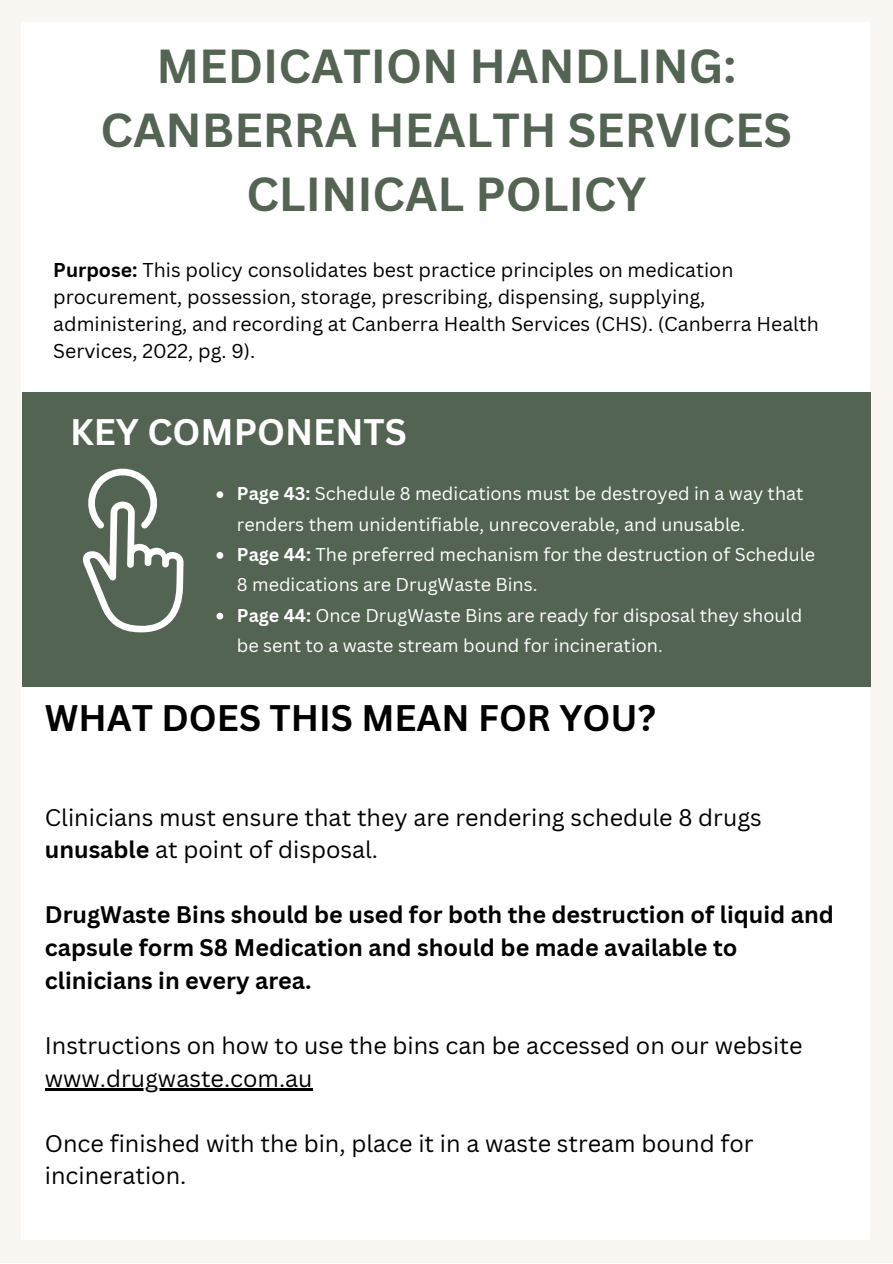
<style>
.page{position:relative;width:893px;height:1264px;background:#fff}
.page>*{position:absolute;margin:0;border:0;box-sizing:border-box;transform-origin:0 0}
.t1{font:700 46.5px/64.1px "Canva Sans";color:#546453;text-align:center}
.t2{font:700 36px "Canva Sans";color:#000}
.t3{font:700 36px "Canva Sans";color:#fff}
.t4{font:23.4px/32.5px "Canva Sans";color:#000}
.t5{font:700 23.4px/32.5px "Canva Sans";color:#000}
.t6{font:19.5px/27px "Canva Sans";color:#000}
.t7{font:18px/30.3px "Canva Sans";color:#fff}
.s1{font-weight:700}
</style>
<div class="page">
<div style="left:0;top:0;width:892px;height:1262px;background:#faf6f1"></div>
<div style="left:21px;top:23px;width:848px;height:1217px;background:#fff"></div>
<div style="left:22px;top:392px;width:848px;height:295px;background:#546453"></div>
<svg style="left:83px;top:468px;width:101px;height:164px"></svg>
<svg style="left:216px;top:491px;width:7px;height:7px"></svg>
<svg style="left:216px;top:552px;width:7px;height:7px"></svg>
<svg style="left:216px;top:612px;width:7px;height:7px"></svg>
<hr style="left:45px;top:1088px;width:267px;height:2px;background:#000">
<p class="t1" style="left:101px;top:32px;width:692px">MEDICATION HANDLING:<br>CANBERRA HEALTH SERVICES<br>CLINICAL POLICY</p>
<p class="t6" style="left:53px;top:256px;width:767px"><span class="s1">Purpose:</span> This policy consolidates best practice principles on medication procurement, possession, storage, prescribing, dispensing, supplying, administering, and recording at Canberra Health Services (CHS). (Canberra Health Services, 2022, pg. 9).</p>
<p class="t3" style="left:70px;top:406px;width:338px">KEY COMPONENTS</p>
<p class="t7" style="left:237px;top:478px;width:568px"><span class="s1">Page 43:</span> Schedule 8 medications must be destroyed in a way that renders them unidentifiable, unrecoverable, and unusable.</p>
<p class="t7" style="left:237px;top:539px;width:579px"><span class="s1">Page 44:</span> The preferred mechanism for the destruction of Schedule<br>8 medications are DrugWaste Bins.</p>
<p class="t7" style="left:237px;top:599px;width:567px"><span class="s1">Page 44:</span> Once DrugWaste Bins are ready for disposal they should be sent to a waste stream bound for incineration.</p>
<p class="t2" style="left:45px;top:693px;width:612px">WHAT DOES THIS MEAN FOR YOU?</p>
<p class="t4" style="left:45px;top:800px;width:718px">Clinicians must ensure that they are rendering schedule 8 drugs <span class="s1">unusable</span> at point of disposal.</p>
<p class="t5" style="left:45px;top:898px;width:790px">DrugWaste Bins should be used for both the destruction of liquid and capsule form S8 Medication and should be made available to clinicians in every area.</p>
<p class="t4" style="left:45px;top:1028px;width:759px">Instructions on how to use the bins can be accessed on our website www.drugwaste.com.au</p>
<p class="t4" style="left:45px;top:1126px;width:710px">Once finished with the bin, place it in a waste stream bound for incineration.</p>
</div>
